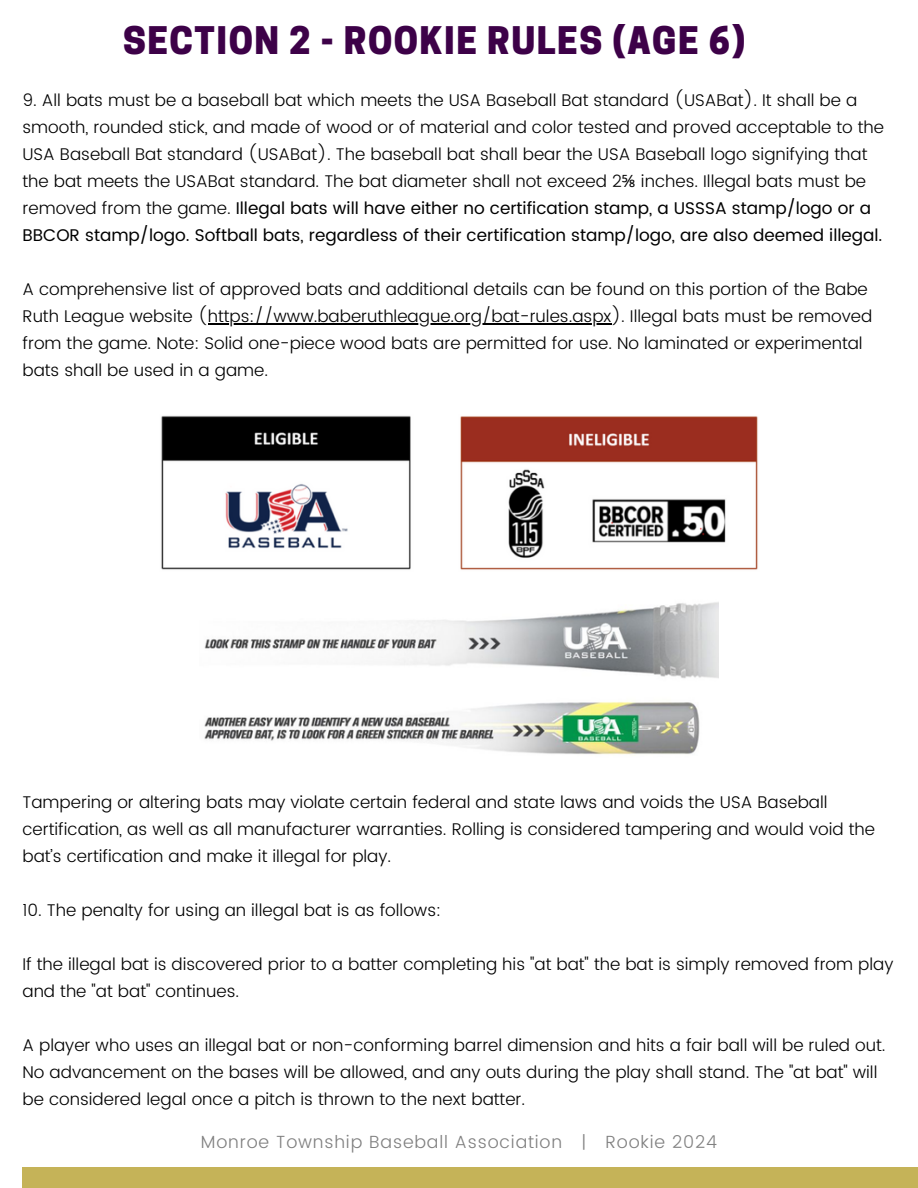
<style>
.page{position:relative;width:918px;height:1188px;background:#fff}
.page>*{position:absolute;margin:0;border:0;box-sizing:border-box;transform-origin:0 0}
.t1{font:800 35.7px "Cooper Hewitt";letter-spacing:.04em;color:#3d0148}
.t2{font:300 17.55px "Poppins";letter-spacing:.045em;color:#808080}
.t3{font:300 16.95px/27px "Poppins";color:#000}
.s1{font-family:"Noto Sans";font-weight:400}
.s2{font-weight:400}
</style>
<div class="page">
<hr style="left:208px;top:323px;width:403px;height:1px;background:#000">
<div style="left:22px;top:1167px;width:896px;height:21px;background:#c5b358"></div>
<img style="left:161px;top:415px;width:597px;height:155px">
<img style="left:204px;top:602px;width:515px;height:154px">
<p class="t1" style="left:123px;top:27px;width:624px">SECTION 2 - ROOKIE RULES (AGE 6)</p>
<h1 class="t3" style="left:22px;top:87px;width:863px">9. All bats must be a baseball bat which meets the USA Baseball Bat standard (USABat). It shall be a smooth, rounded stick, and made of wood or of material and color tested and proved acceptable to the USA Baseball Bat standard (USABat). The baseball bat shall bear the USA Baseball logo signifying that the bat meets the USABat standard. The bat diameter shall not exceed 2<span class="s1">⅝</span> inches. Illegal bats must be removed from the game. <span class="s2">Illegal bats will have either no certification stamp, a USSSA stamp/logo or a BBCOR stamp/logo. Softball bats, regardless of their certification stamp/logo, are also deemed illegal.</span></h1>
<p class="t3" style="left:22px;top:276px;width:851px">A comprehensive list of approved bats and additional details can be found on this portion of the Babe<br>Ruth League website (https://www.baberuthleague.org/bat-rules.aspx). Illegal bats must be removed</p>
<p class="t3" style="left:22px;top:330px;width:842px">from the game. Note: Solid one-piece wood bats are permitted for use. No laminated or experimental bats shall be used in a game.</p>
<p class="t3" style="left:22px;top:789px;width:854px">Tampering or altering bats may violate certain federal and state laws and voids the USA Baseball certification, as well as all manufacturer warranties. Rolling is considered tampering and would void the</p>
<p class="t3" style="left:22px;top:843px;width:370px">bat’s certification and make it illegal for play.</p>
<p class="t3" style="left:22px;top:897px;width:420px">10. The penalty for using an illegal bat is as follows:</p>
<p class="t3" style="left:22px;top:951px;width:873px">If the illegal bat is discovered prior to a batter completing his "at bat" the bat is simply removed from play</p>
<p class="t3" style="left:22px;top:978px;width:218px">and the "at bat" continues.</p>
<p class="t3" style="left:22px;top:1032px;width:865px">A player who uses an illegal bat or non-conforming barrel dimension and hits a fair ball will be ruled out.</p>
<p class="t3" style="left:22px;top:1059px;width:856px">No advancement on the bases will be allowed, and any outs during the play shall stand. The "at bat" will be considered legal once a pitch is thrown to the next batter.</p>
<p class="t2" style="left:201px;top:1132px;width:518px">Monroe Township Baseball Association | Rookie 2024</p>
</div>
